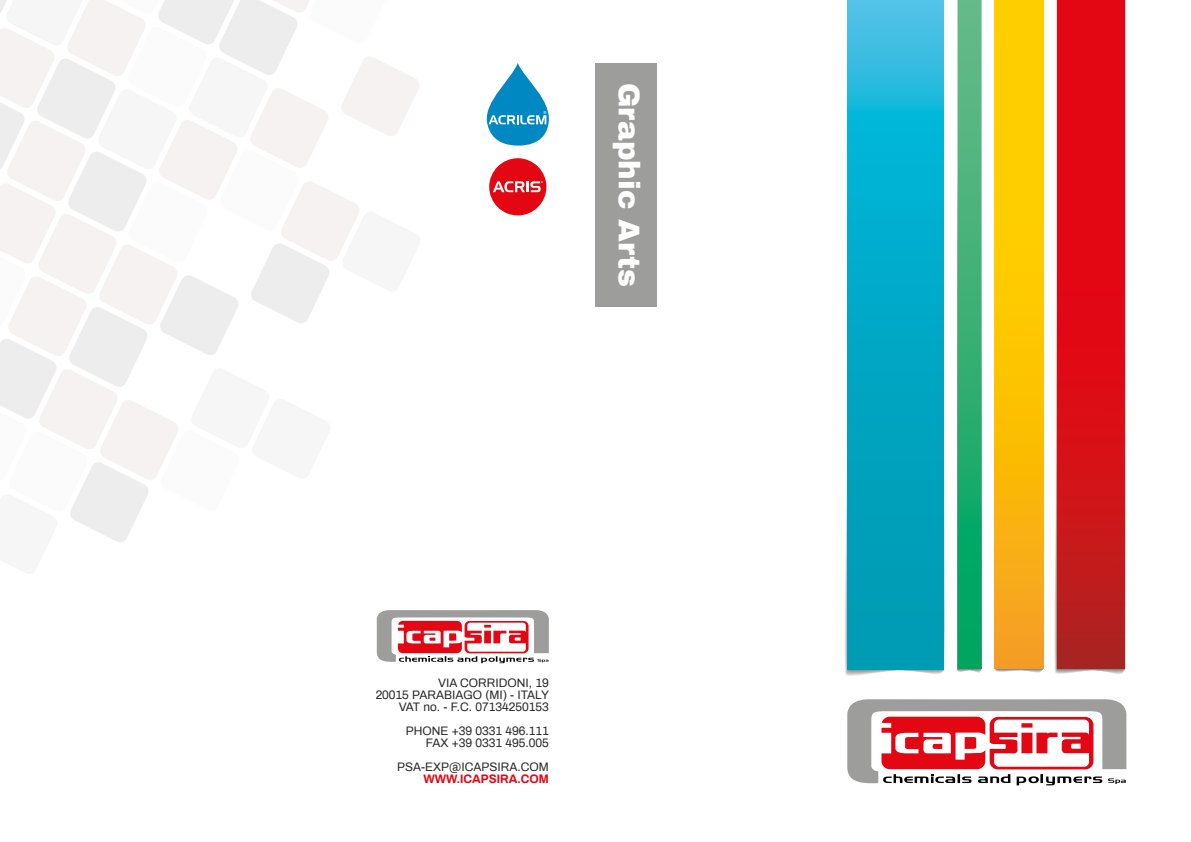
<style>
.page{position:relative;width:1191px;height:842px;background:#fff}
.page>*{position:absolute;margin:0;border:0;box-sizing:border-box;transform-origin:0 0}
.t1{font:900 29.3px "Archivo";color:#fff}
.t2{font:12px/12px "Archivo";color:#282827;text-align:right}
.t3{font:700 12px "Archivo";color:#e30613}
</style>
<div class="page">
<div style="left:595px;top:63px;width:62px;height:244px;background:#9d9d9c"></div>
<svg style="left:0;top:0;width:419px;height:542px"></svg>
<svg style="left:847px;top:699px;width:279px;height:86px"></svg>
<svg style="left:847px;top:0;width:96px;height:669px;background:#09aac8"></svg>
<svg style="left:1054px;top:513px;width:71px;height:161px"></svg>
<div style="left:994px;top:0;width:49px;height:668px;background:linear-gradient(to bottom,#ffd900,#f7a817)"></div>
<svg style="left:1056px;top:0;width:69px;height:669px;background:#d71018"></svg>
<svg style="left:957px;top:0;width:24px;height:673px;background:#3fb07a"></svg>
<svg style="left:486px;top:63px;width:63px;height:83px"></svg>
<svg style="left:377px;top:610px;width:172px;height:53px"></svg>
<div style="left:489px;top:158px;width:57px;height:57px;background:#e30613;border-radius:50%"></div>
<svg style="left:493px;top:181px;width:50px;height:11px"></svg>
<h1 class="t1" style="left:647px;top:83px;width:206px;rotate:90deg">Graphic Arts</h1>
<p class="t2" style="left:375px;top:676px;width:175px">VIA CORRIDONI, 19<br>20015 PARABIAGO (MI) - ITALY<br>VAT no. - F.C. 07134250153</p>
<p class="t2" style="left:406px;top:724px;width:145px">PHONE +39 0331 496.111<br>FAX +39 0331 495.005</p>
<p class="t2" style="left:397px;top:760px;width:153px">PSA-EXP@ICAPSIRA.COM</p>
<p class="t3" style="left:423px;top:771px;width:127px">WWW.ICAPSIRA.COM</p>
</div>
